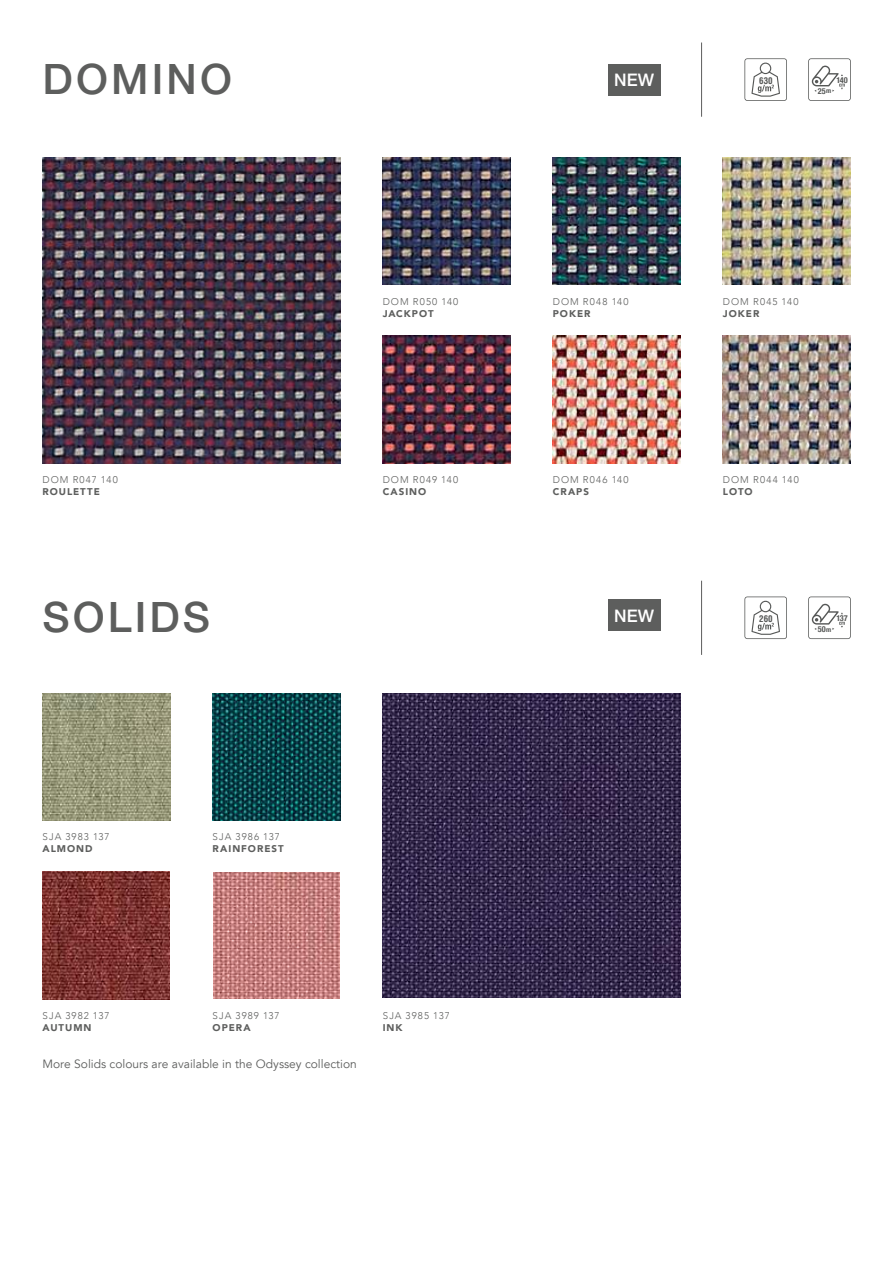
<style>
.page{position:relative;width:893px;height:1263px;background:#fff}
.page>*{position:absolute;margin:0;border:0;box-sizing:border-box;transform-origin:0 0}
.t1{font:500 42px "Helvetica Neue LT Std";letter-spacing:.075em;color:#5d5e5d}
.t2{font:500 17.4px "Helvetica Neue LT Std";color:#fff}
.t3{font:12px "Avenir";color:#5d5e5d}
.t4{font:300 9.75px "Avenir";letter-spacing:.11em;color:#5d5e5d}
.t5{font:900 9.75px "Avenir";letter-spacing:.1em;color:#5d5e5d}
.t6{font:700 condensed 9px "Helvetica LT Std";color:#555756}
.t7{font:700 condensed 8.25px "Helvetica Neue";letter-spacing:-.01em;color:#555756}
.s1{font-size:6.75px}
</style>
<div class="page">
<svg style="left:808px;top:58px;width:43px;height:43px"></svg>
<svg style="left:744px;top:58px;width:43px;height:43px"></svg>
<hr style="left:701px;top:43px;width:1px;height:74px;background:#5d5e5d">
<svg style="left:808px;top:596px;width:43px;height:43px"></svg>
<svg style="left:744px;top:596px;width:43px;height:43px"></svg>
<hr style="left:701px;top:581px;width:1px;height:74px;background:#5d5e5d">
<img style="left:43px;top:157px;width:297px;height:306px">
<img style="left:383px;top:158px;width:127px;height:127px">
<img style="left:553px;top:157px;width:127px;height:128px">
<img style="left:383px;top:336px;width:127px;height:127px">
<img style="left:213px;top:872px;width:127px;height:127px">
<img style="left:553px;top:336px;width:127px;height:127px">
<img style="left:723px;top:336px;width:127px;height:127px">
<img style="left:723px;top:158px;width:127px;height:127px">
<img style="left:383px;top:693px;width:297px;height:304px">
<img style="left:213px;top:693px;width:127px;height:128px">
<img style="left:43px;top:872px;width:127px;height:127px">
<img style="left:43px;top:693px;width:127px;height:128px">
<div style="left:608px;top:64px;width:52px;height:31px;background:#5d5e5d"></div>
<div style="left:608px;top:600px;width:52px;height:31px;background:#5d5e5d"></div>
<h1 class="t1" style="left:43px;top:54px;width:191px">DOMINO</h1>
<p class="t4" style="left:43px;top:474px;width:77px">DOM R047 140</p>
<p class="t5" style="left:43px;top:487px;width:59px">ROULETTE</p>
<h1 class="t1" style="left:43px;top:592px;width:169px">SOLIDS</h1>
<p class="t4" style="left:383px;top:295px;width:77px">DOM R050 140</p>
<p class="t5" style="left:383px;top:309px;width:52px">JACKPOT</p>
<p class="t4" style="left:383px;top:474px;width:77px">DOM R049 140</p>
<p class="t5" style="left:383px;top:487px;width:45px">CASINO</p>
<p class="t4" style="left:43px;top:831px;width:69px">SJA 3983 137</p>
<p class="t5" style="left:43px;top:844px;width:52px">ALMOND</p>
<p class="t4" style="left:213px;top:831px;width:69px">SJA 3986 137</p>
<p class="t5" style="left:213px;top:844px;width:73px">RAINFOREST</p>
<p class="t4" style="left:43px;top:1010px;width:68px">SJA 3982 137</p>
<p class="t5" style="left:43px;top:1023px;width:50px">AUTUMN</p>
<p class="t4" style="left:213px;top:1010px;width:69px">SJA 3989 137</p>
<p class="t5" style="left:213px;top:1023px;width:40px">OPERA</p>
<p class="t3" style="left:43px;top:1058px;width:316px">More Solids colours are available in the Odyssey collection</p>
<p class="t4" style="left:383px;top:1010px;width:69px">SJA 3985 137</p>
<p class="t5" style="left:383px;top:1023px;width:21px">INK</p>
<h2 class="t2" style="left:614px;top:69px;width:41px">NEW</h2>
<p class="t6" style="left:759px;top:75px;width:15px">630</p>
<p class="t7" style="left:836px;top:73px;width:13px">140</p>
<p class="t7" style="left:818px;top:84px;width:15px">25<span class="s1">m</span></p>
<p class="t4" style="left:553px;top:295px;width:77px">DOM R048 140</p>
<p class="t5" style="left:553px;top:309px;width:39px">POKER</p>
<p class="t4" style="left:723px;top:295px;width:77px">DOM R045 140</p>
<p class="t5" style="left:723px;top:309px;width:38px">JOKER</p>
<p class="t4" style="left:553px;top:474px;width:77px">DOM R046 140</p>
<p class="t5" style="left:553px;top:487px;width:38px">CRAPS</p>
<p class="t4" style="left:723px;top:474px;width:77px">DOM R044 140</p>
<p class="t5" style="left:723px;top:487px;width:31px">LOTO</p>
<h2 class="t2" style="left:614px;top:605px;width:41px">NEW</h2>
<p class="t6" style="left:759px;top:613px;width:15px">260</p>
<p class="t7" style="left:836px;top:611px;width:13px">137</p>
<p class="t7" style="left:818px;top:622px;width:15px">50<span class="s1">m</span></p>
</div>
